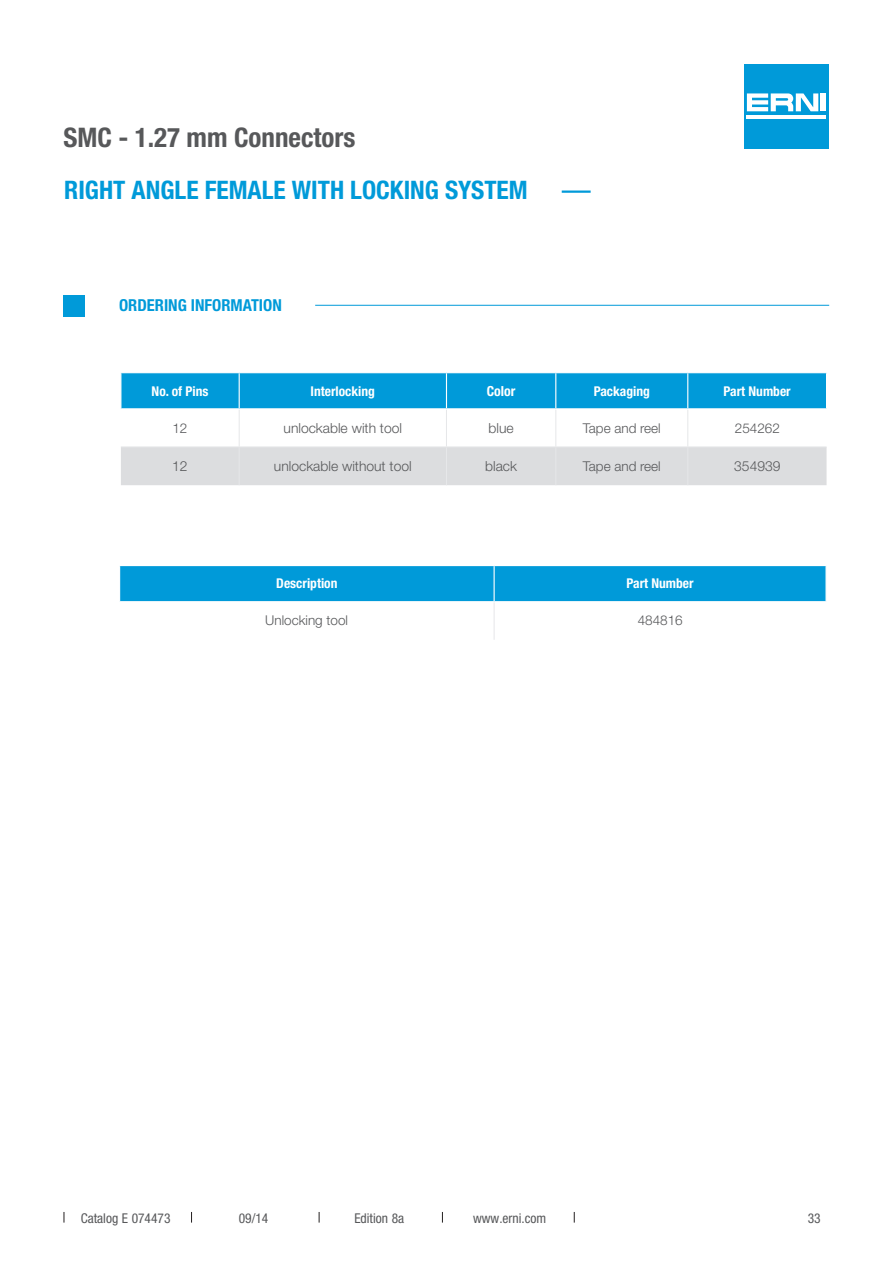
<style>
.page{position:relative;width:893px;height:1263px;background:#fff}
.page>*{position:absolute;margin:0;border:0;box-sizing:border-box;transform-origin:0 0}
.t1{font:700 condensed 27px "Helvetica Neue LT Pro";color:#57585a}
.t2{font:700 condensed 25.5px "Helvetica Neue LT Pro";color:#009ad9}
.t3{font:700 condensed 16.5px "Helvetica Neue LT Pro";color:#009ad9}
.t4{font:300 13.8px "Helvetica Neue LT Pro";color:#57585a}
.t5{font:700 condensed 13.8px "Helvetica Neue LT Pro";color:#fff}
.t6{font:700 condensed 13.5px "Helvetica Neue LT Pro";color:#fff}
.t7{font:300 13.5px "Helvetica Neue LT Pro";color:#57585a}
.t8{font:condensed 13.5px "Helvetica Neue LT Pro";color:#57585a}
</style>
<div class="page">
<hr style="left:562px;top:190px;width:29px;height:3px;background:#009ad9">
<div style="left:64px;top:296px;width:21px;height:21px;background:#009ad9"></div>
<hr style="left:315px;top:305px;width:514px;height:1px;background:#009ad9">
<div style="left:121px;top:373px;width:705px;height:35px;background:#009ad9"></div>
<div style="left:121px;top:448px;width:705px;height:37px;background:#dcdddf"></div>
<hr style="left:239px;top:409px;width:1px;height:38px;background:#e6e7e9">
<hr style="left:446px;top:409px;width:1px;height:38px;background:#e6e7e9">
<hr style="left:555px;top:409px;width:1px;height:38px;background:#e6e7e9">
<hr style="left:687px;top:409px;width:1px;height:38px;background:#e6e7e9">
<hr style="left:121px;top:447px;width:118px;height:1px;background:#e6e7e9">
<hr style="left:239px;top:447px;width:207px;height:1px;background:#e6e7e9">
<hr style="left:239px;top:447px;width:1px;height:38px;background:#e6e7e9">
<hr style="left:446px;top:447px;width:110px;height:1px;background:#e6e7e9">
<hr style="left:446px;top:447px;width:1px;height:38px;background:#e6e7e9">
<hr style="left:556px;top:447px;width:132px;height:1px;background:#e6e7e9">
<hr style="left:555px;top:447px;width:1px;height:38px;background:#e6e7e9">
<hr style="left:688px;top:447px;width:138px;height:1px;background:#e6e7e9">
<hr style="left:687px;top:447px;width:1px;height:38px;background:#e6e7e9">
<hr style="left:239px;top:373px;width:1px;height:35px;background:#fff">
<hr style="left:446px;top:373px;width:1px;height:35px;background:#fff">
<hr style="left:555px;top:373px;width:1px;height:35px;background:#fff">
<hr style="left:687px;top:373px;width:1px;height:35px;background:#fff">
<div style="left:120px;top:566px;width:705px;height:35px;background:#009ad9"></div>
<hr style="left:494px;top:602px;width:1px;height:38px;background:#e6e7e9">
<hr style="left:494px;top:566px;width:1px;height:35px;background:#fff">
<div style="left:744px;top:64px;width:85px;height:85px;background:#009ad9"></div>
<hr style="left:747px;top:115px;width:79px;height:4px;background:#fff">
<div style="left:821px;top:93px;width:5px;height:18px;background:#fff"></div>
<svg style="left:747px;top:93px;width:71px;height:18px"></svg>
<h1 class="t1" style="left:63px;top:121px;width:294px">SMC - 1.27 mm Connectors</h1>
<h2 class="t2" style="left:64px;top:175px;width:465px">RIGHT ANGLE FEMALE WITH LOCKING SYSTEM</h2>
<p class="t3" style="left:119px;top:295px;width:164px">ORDERING INFORMATION</p>
<p class="t6" style="left:152px;top:383px;width:58px">No. of Pins</p>
<p class="t6" style="left:311px;top:383px;width:66px">Interlocking</p>
<p class="t5" style="left:487px;top:382px;width:30px">Color</p>
<p class="t6" style="left:594px;top:383px;width:58px">Packaging</p>
<p class="t6" style="left:724px;top:383px;width:69px">Part Number</p>
<p class="t7" style="left:172px;top:420px;width:17px">12</p>
<p class="t4" style="left:284px;top:419px;width:120px">unlockable with tool</p>
<p class="t4" style="left:489px;top:419px;width:27px">blue</p>
<p class="t7" style="left:583px;top:420px;width:79px">Tape and reel</p>
<p class="t7" style="left:735px;top:420px;width:47px">254262</p>
<p class="t4" style="left:172px;top:458px;width:17px">12</p>
<p class="t4" style="left:274px;top:458px;width:139px">unlockable without tool</p>
<p class="t4" style="left:485px;top:458px;width:33px">black</p>
<p class="t7" style="left:583px;top:458px;width:79px">Tape and reel</p>
<p class="t4" style="left:734px;top:458px;width:48px">354939</p>
<p class="t6" style="left:276px;top:575px;width:63px">Description</p>
<p class="t6" style="left:626px;top:575px;width:69px">Part Number</p>
<p class="t7" style="left:265px;top:612px;width:84px">Unlocking tool</p>
<p class="t7" style="left:638px;top:612px;width:47px">484816</p>
<p class="t8" style="left:81px;top:1210px;width:91px">Catalog E 074473</p>
<p class="t8" style="left:239px;top:1210px;width:31px">09/14</p>
<p class="t8" style="left:354px;top:1210px;width:51px">Edition 8a</p>
<p class="t8" style="left:473px;top:1210px;width:75px">www.erni.com</p>
<p class="t8" style="left:808px;top:1210px;width:14px">33</p>
</div>
